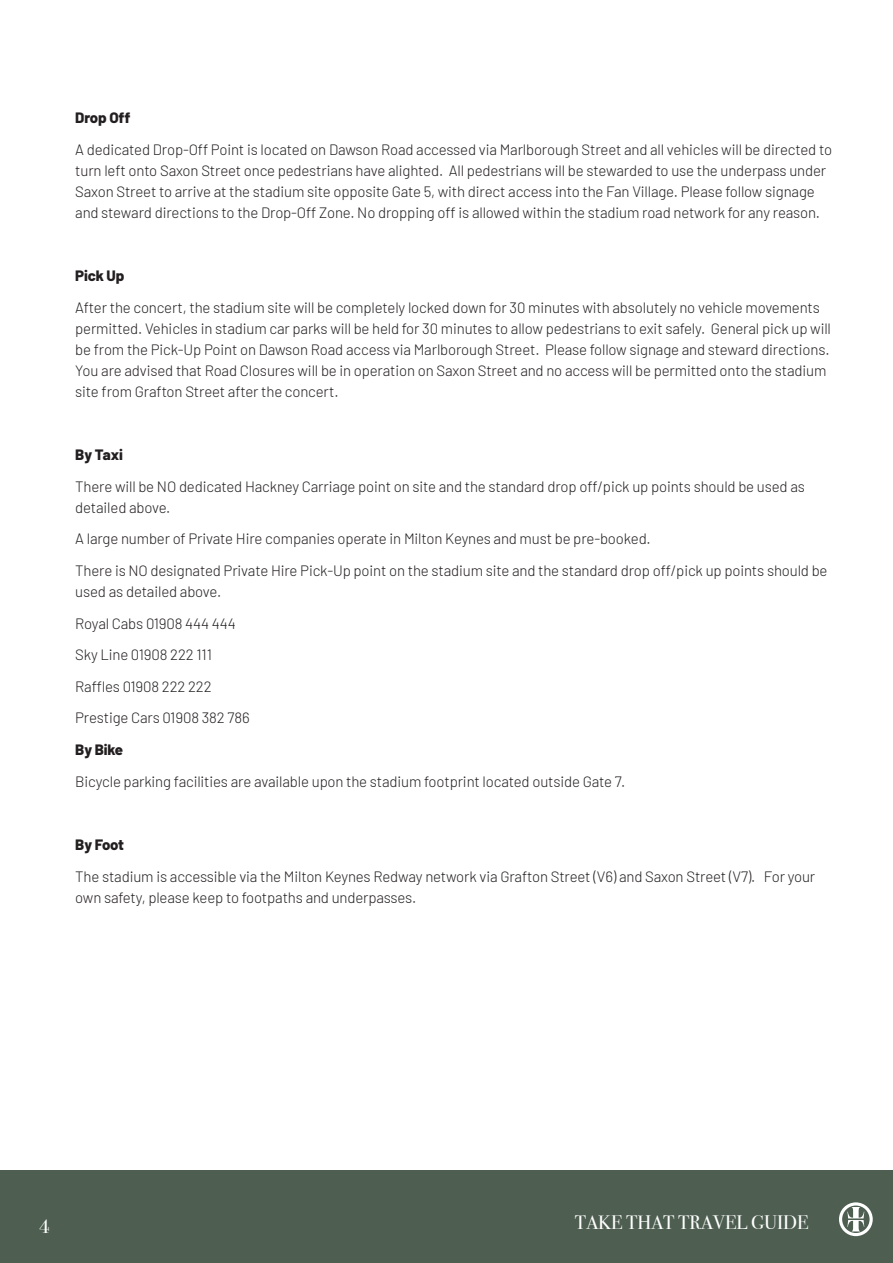
<style>
.page{position:relative;width:893px;height:1263px;background:#fff}
.page>*{position:absolute;margin:0;border:0;box-sizing:border-box;transform-origin:0 0}
.t1{font:19.5px "Bodoni Svty Two ITCTT";color:#fff}
.NUMBERED_LEVEL_2{font:300 15px/21px "Barlow";letter-spacing:-.01em;color:#231f20}
.NUMBERED_LEVEL_2-2{font:800 15px "Barlow";letter-spacing:-.01em;color:#231f20}
</style>
<div class="page">
<div style="left:0;top:1170px;width:893px;height:93px;background:#4e5f51"></div>
<svg style="left:839px;top:1202px;width:34px;height:34px"></svg>
<p class="NUMBERED_LEVEL_2-2" style="left:75px;top:107px;width:57px">Drop Off</p>
<p class="NUMBERED_LEVEL_2" style="left:75px;top:138px;width:758px">A dedicated Drop-Off Point is located on Dawson Road accessed via Marlborough Street and all vehicles will be directed to turn left onto Saxon Street once pedestrians have alighted. All pedestrians will be stewarded to use the underpass under Saxon Street to arrive at the stadium site opposite Gate 5, with direct access into the Fan Village. Please follow signage and steward directions to the Drop-Off Zone. No dropping off is allowed within the stadium road network for any reason.</p>
<p class="NUMBERED_LEVEL_2-2" style="left:75px;top:264px;width:51px">Pick Up</p>
<p class="NUMBERED_LEVEL_2" style="left:75px;top:296px;width:757px">After the concert, the stadium site will be completely locked down for 30 minutes with absolutely no vehicle movements permitted. Vehicles in stadium car parks will be held for 30 minutes to allow pedestrians to exit safely. General pick up will be from the Pick-Up Point on Dawson Road access via Marlborough Street. Please follow signage and steward directions.<br>You are advised that Road Closures will be in operation on Saxon Street and no access will be permitted onto the stadium site from Grafton Street after the concert.</p>
<p class="NUMBERED_LEVEL_2-2" style="left:75px;top:443px;width:49px">By Taxi</p>
<p class="NUMBERED_LEVEL_2" style="left:75px;top:475px;width:731px">There will be NO dedicated Hackney Carriage point on site and the standard drop off/pick up points should be used as detailed above.</p>
<p class="NUMBERED_LEVEL_2" style="left:75px;top:527px;width:577px">A large number of Private Hire companies operate in Milton Keynes and must be pre-booked.</p>
<p class="NUMBERED_LEVEL_2" style="left:75px;top:559px;width:754px">There is NO designated Private Hire Pick-Up point on the stadium site and the standard drop off/pick up points should be used as detailed above.</p>
<p class="NUMBERED_LEVEL_2" style="left:75px;top:611px;width:162px">Royal Cabs 01908 444 444</p>
<p class="NUMBERED_LEVEL_2" style="left:75px;top:643px;width:138px">Sky Line 01908 222 111</p>
<p class="NUMBERED_LEVEL_2" style="left:75px;top:675px;width:138px">Raffles 01908 222 222</p>
<p class="NUMBERED_LEVEL_2" style="left:75px;top:706px;width:176px">Prestige Cars 01908 382 786</p>
<p class="NUMBERED_LEVEL_2-2" style="left:75px;top:738px;width:49px">By Bike</p>
<p class="NUMBERED_LEVEL_2" style="left:75px;top:770px;width:551px">Bicycle parking facilities are available upon the stadium footprint located outside Gate 7.</p>
<p class="NUMBERED_LEVEL_2-2" style="left:75px;top:833px;width:50px">By Foot</p>
<p class="NUMBERED_LEVEL_2" style="left:75px;top:864px;width:742px">The stadium is accessible via the Milton Keynes Redway network via Grafton Street (V6) and Saxon Street (V7). For your own safety, please keep to footpaths and underpasses.</p>
<h1 class="t1" style="left:39px;top:1210px;width:12px">4</h1>
<h1 class="t1" style="left:575px;top:1207px;width:235px">TAKE THAT TRAVEL GUIDE</h1>
</div>
